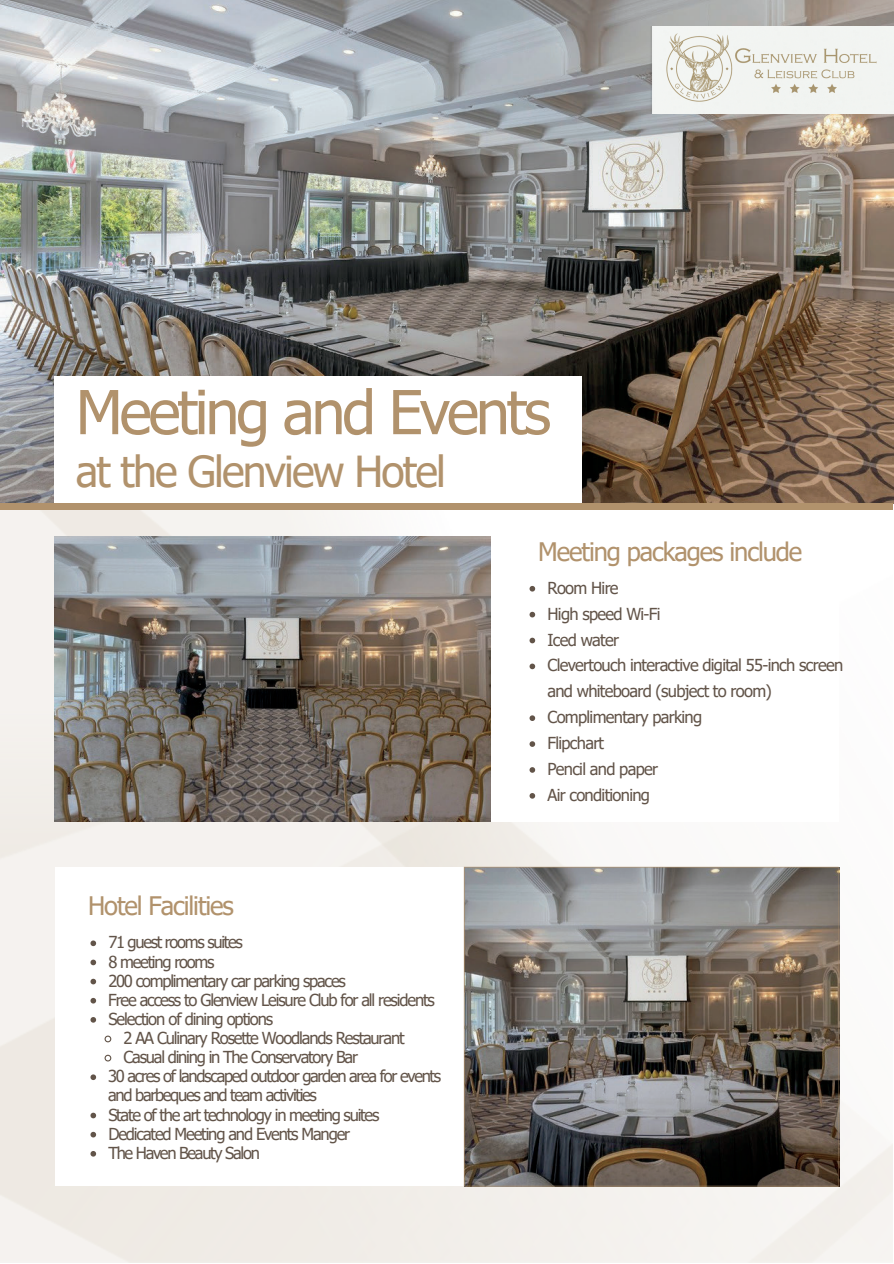
<style>
.page{position:relative;width:894px;height:1264px;background:#fff}
.page>*{position:absolute;margin:0;border:0;box-sizing:border-box;transform-origin:0 0}
.t1{font:60.75px "Tahoma";letter-spacing:-.05em;color:#b1926c}
.t2{font:42.75px "Tahoma";letter-spacing:-.04em;color:#b1926c}
.t3{font:25.5px "Tahoma";letter-spacing:-.04em;color:#b1926c}
.t4{font:16.5px/19.2px "Tahoma";letter-spacing:-.07em;color:#625449}
.t5{font:16.5px/25.8px "Tahoma";letter-spacing:-.04em;color:#625449}
</style>
<div class="page">
<img style="left:1px;top:509px;width:891px;height:753px">
<img style="left:1px;top:0;width:892px;height:503px">
<div style="left:55px;top:376px;width:526px;height:127px;background:#fff"></div>
<div style="left:55px;top:536px;width:783px;height:286px;background:#fff"></div>
<img style="left:55px;top:536px;width:435px;height:286px">
<div style="left:55px;top:867px;width:783px;height:319px;background:#fff"></div>
<svg style="left:463px;top:866px;width:375px;height:320px;background:#78726d"></svg>
<div style="left:1px;top:503px;width:891px;height:6px;background:#b1926c"></div>
<img style="left:649px;top:0;width:243px;height:191px">
<svg style="left:90px;top:940px;width:6px;height:6px"></svg>
<svg style="left:90px;top:959px;width:6px;height:6px"></svg>
<svg style="left:90px;top:978px;width:6px;height:6px"></svg>
<svg style="left:90px;top:997px;width:6px;height:6px"></svg>
<svg style="left:90px;top:1017px;width:6px;height:5px"></svg>
<svg style="left:104px;top:1035px;width:8px;height:8px"></svg>
<svg style="left:104px;top:1054px;width:8px;height:8px"></svg>
<svg style="left:90px;top:1074px;width:6px;height:6px"></svg>
<svg style="left:90px;top:1112px;width:6px;height:6px"></svg>
<svg style="left:90px;top:1131px;width:6px;height:6px"></svg>
<svg style="left:90px;top:1151px;width:6px;height:5px"></svg>
<svg style="left:529px;top:586px;width:6px;height:5px"></svg>
<svg style="left:529px;top:612px;width:6px;height:5px"></svg>
<svg style="left:529px;top:637px;width:6px;height:6px"></svg>
<svg style="left:529px;top:663px;width:6px;height:6px"></svg>
<svg style="left:529px;top:715px;width:6px;height:6px"></svg>
<svg style="left:529px;top:741px;width:6px;height:6px"></svg>
<svg style="left:529px;top:767px;width:6px;height:5px"></svg>
<svg style="left:529px;top:793px;width:6px;height:5px"></svg>
<p class="t1" style="left:76px;top:373px;width:476px">Meeting and Events</p>
<p class="t2" style="left:76px;top:444px;width:371px">at the Glenview Hotel</p>
<p class="t3" style="left:88px;top:889px;width:147px">Hotel Facilities</p>
<p class="t4" style="left:108px;top:932px;width:136px">71 guest rooms suites</p>
<p class="t4" style="left:108px;top:951px;width:108px">8 meeting rooms</p>
<p class="t4" style="left:108px;top:970px;width:239px">200 complimentary car parking spaces</p>
<p class="t4" style="left:108px;top:989px;width:328px">Free access to Glenview Leisure Club for all residents</p>
<p class="t4" style="left:108px;top:1008px;width:166px">Selection of dining options</p>
<h1 class="t4" style="left:124px;top:1027px;width:282px">2 AA Culinary Rosette Woodlands Restaurant</h1>
<h2 class="t4" style="left:124px;top:1047px;width:236px">Casual dining in The Conservatory Bar</h2>
<p class="t4" style="left:108px;top:1066px;width:334px">30 acres of landscaped outdoor garden area for events and barbeques and team activities</p>
<p class="t4" style="left:108px;top:1104px;width:272px">State of the art technology in meeting suites</p>
<p class="t4" style="left:108px;top:1123px;width:243px">Dedicated Meeting and Events Manger</p>
<p class="t4" style="left:108px;top:1142px;width:153px">The Haven Beauty Salon</p>
<p class="t3" style="left:538px;top:536px;width:265px">Meeting packages include</p>
<p class="t5" style="left:547px;top:574px;width:73px">Room Hire</p>
<p class="t5" style="left:547px;top:600px;width:115px">High speed Wi-Fi</p>
<p class="t5" style="left:547px;top:626px;width:73px">Iced water</p>
<h2 class="t5" style="left:547px;top:652px;width:297px">Clevertouch interactive digital 55-inch screen and whiteboard (subject to room)</h2>
<p class="t5" style="left:547px;top:703px;width:156px">Complimentary parking</p>
<p class="t5" style="left:547px;top:729px;width:58px">Flipchart</p>
<p class="t5" style="left:547px;top:755px;width:112px">Pencil and paper</p>
<p class="t5" style="left:547px;top:781px;width:104px">Air conditioning</p>
</div>
